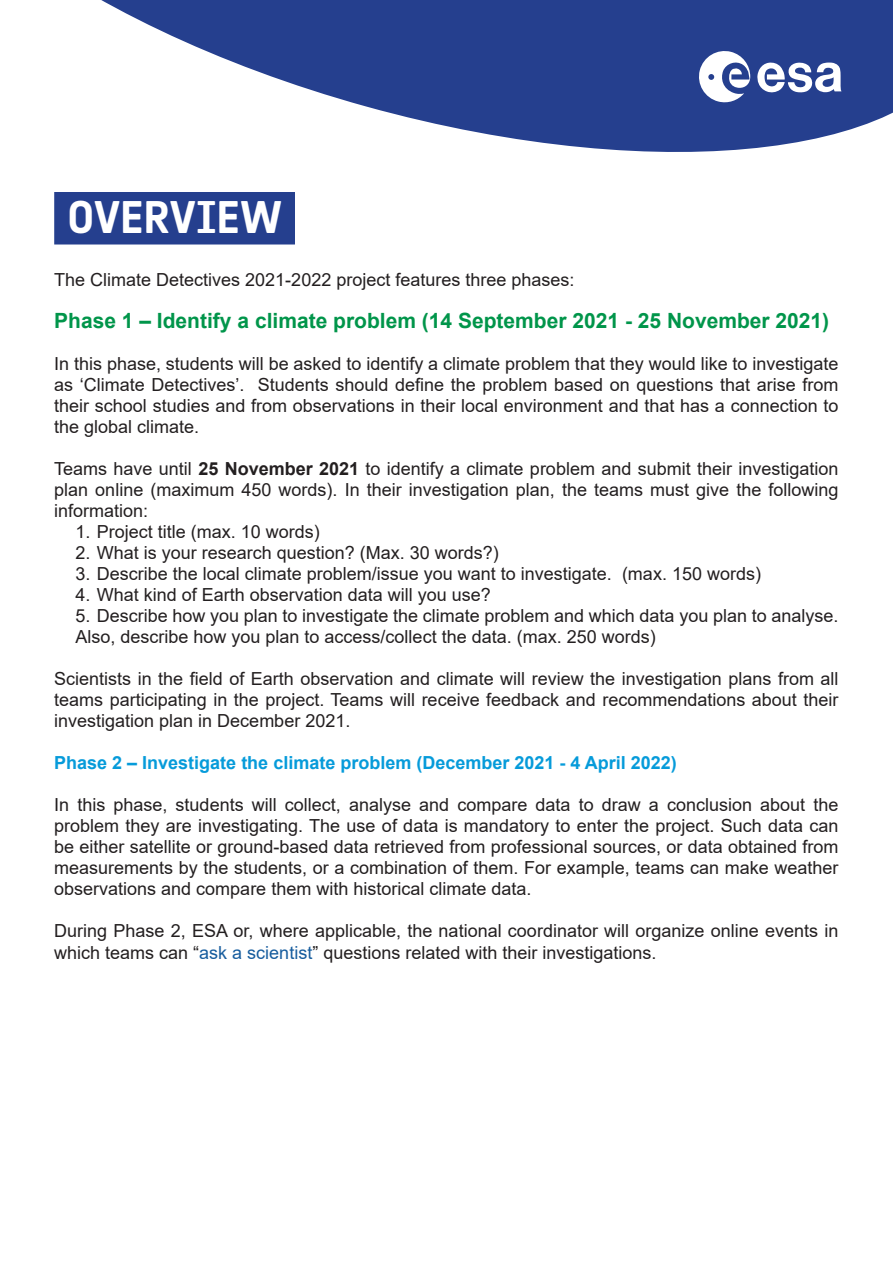
<style>
.page{position:relative;width:893px;height:1263px;background:#fff}
.page>*{position:absolute;margin:0;border:0;box-sizing:border-box;transform-origin:0 0}
.t1{font:700 45px "Notes Esa";letter-spacing:.01em;color:#fff}
.Bullets{font:700 21px "Arial";color:#00954a}
.Bullets-2{font:18px/21px "Arial";color:#231f20;text-align:justify}
.Bullets-3{font:700 18px "Arial";color:#069bda}
.s1{font-weight:700}
.s2{color:#175d9e}
</style>
<div class="page">
<svg style="left:101px;top:0;width:792px;height:152px;fill:#253f8e"></svg>
<svg style="left:757px;top:62px;width:84px;height:31px"></svg>
<svg style="left:696px;top:48px;width:54px;height:56px"></svg>
<div style="left:54px;top:192px;width:241px;height:52px;background:#253f8e"></div>
<p class="t1" style="left:67px;top:191px;width:217px">OVERVIEW</p>
<p class="Bullets-2" style="left:54px;top:269px;width:522px">The Climate Detectives 2021-2022 project features three phases:</p>
<p class="Bullets" style="left:54px;top:306px;width:776px">Phase 1 – Identify a climate problem (14 September 2021 - 25 November 2021)</p>
<p class="Bullets-2" style="left:54px;top:353px;width:786px">In this phase, students will be asked to identify a climate problem that they would like to investigate as ‘Climate Detectives’. Students should define the problem based on questions that arise from their school studies and from observations in their local environment and that has a connection to the global climate.</p>
<p class="Bullets-2" style="left:54px;top:458px;width:786px">Teams have until <span class="s1">25 November 2021</span> to identify a climate problem and submit their investigation plan online (maximum 450 words). In their investigation plan, the teams must give the following information:</p>
<p class="Bullets-2" style="left:75px;top:521px;width:246px">1. Project title (max. 10 words)</p>
<p class="Bullets-2" style="left:75px;top:542px;width:425px">2. What is your research question? (Max. 30 words?)</p>
<p class="Bullets-2" style="left:75px;top:563px;width:687px">3. Describe the local climate problem/issue you want to investigate. (max. 150 words)</p>
<p class="Bullets-2" style="left:75px;top:584px;width:417px">4. What kind of Earth observation data will you use?</p>
<p class="Bullets-2" style="left:75px;top:605px;width:764px">5. Describe how you plan to investigate the climate problem and which data you plan to analyse.<br>Also, describe how you plan to access/collect the data. (max. 250 words)</p>
<p class="Bullets-2" style="left:54px;top:668px;width:786px">Scientists in the field of Earth observation and climate will review the investigation plans from all teams participating in the project. Teams will receive feedback and recommendations about their investigation plan in December 2021.</p>
<p class="Bullets-3" style="left:54px;top:750px;width:624px">Phase 2 – Investigate the climate problem (December 2021 - 4 April 2022)</p>
<p class="Bullets-2" style="left:54px;top:794px;width:786px">In this phase, students will collect, analyse and compare data to draw a conclusion about the problem they are investigating. The use of data is mandatory to enter the project. Such data can be either satellite or ground-based data retrieved from professional sources, or data obtained from measurements by the students, or a combination of them. For example, teams can make weather observations and compare them with historical climate data.</p>
<p class="Bullets-2" style="left:54px;top:920px;width:786px;line-height:21.6px">During Phase 2, ESA or, where applicable, the national coordinator will organize online events in which teams can “<span class="s2">ask a scientist</span>” questions related with their investigations.</p>
</div>
